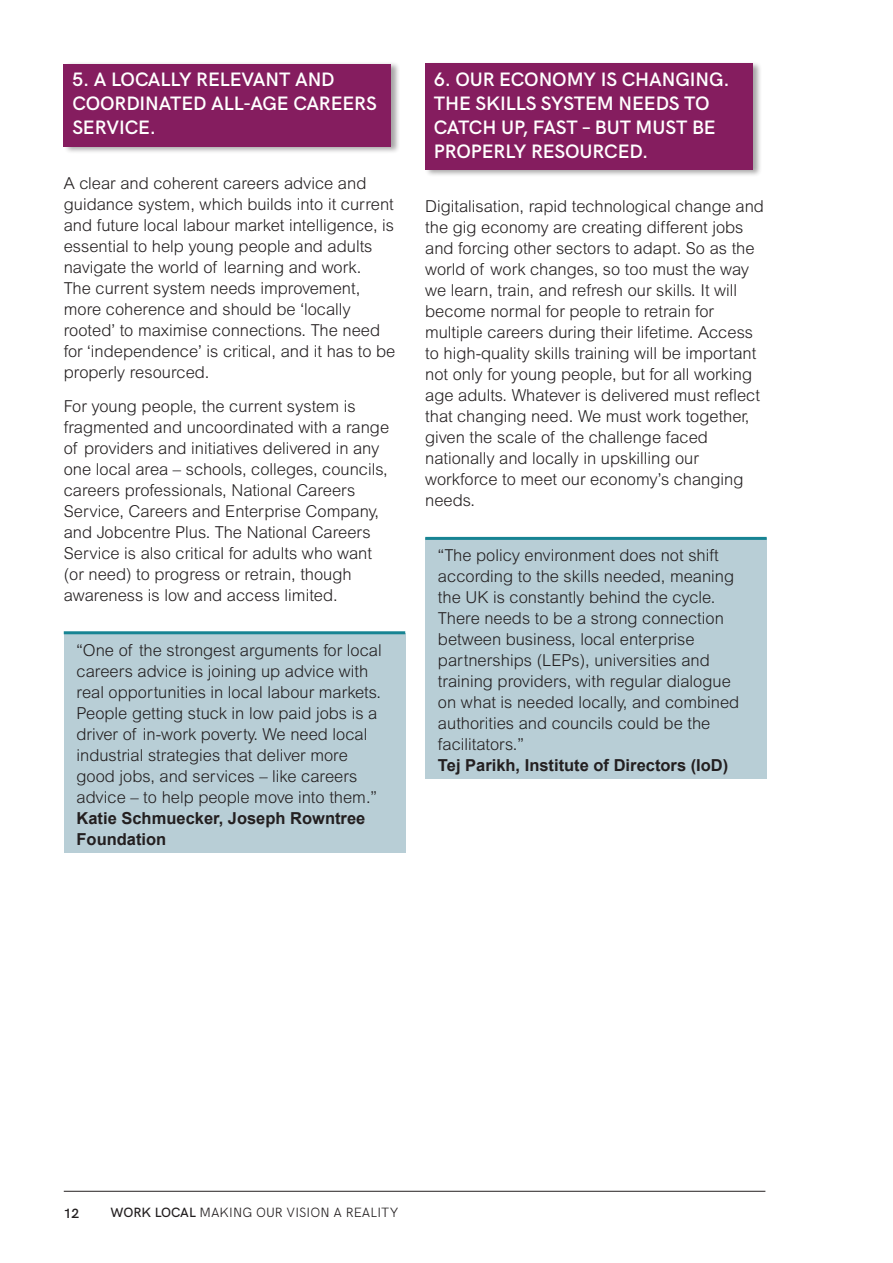
<style>
.page{position:relative;width:893px;height:1263px;background:#fff}
.page>*{position:absolute;margin:0;border:0;box-sizing:border-box;transform-origin:0 0}
.numbers{font:600 19.5px/24px "HK Grotesk";letter-spacing:-.005em;color:#fff}
.A4_Body{font:300 16.5px/21px "Arial MT Std";color:#231f20}
.BOX_OUT{font:300 16.5px/21px "Arial MT Std";color:#231f20}
.t1{font:300 13.5px "HK Grotesk";letter-spacing:.005em;color:#231f20}
.t2{font:600 13.5px "HK Grotesk";color:#231f20}
.s1{font-family:"Arial";font-weight:700}
.s2{font-weight:500}
</style>
<div class="page">
<hr style="left:64px;top:1191px;width:701px;height:1px;background:#231f20">
<div style="left:64px;top:633px;width:341px;height:219px;background:#b8ced6"></div>
<hr style="left:64px;top:631px;width:341px;height:3px;background:#178493">
<div style="left:63px;top:61px;width:337px;height:93px;background:#231f20;opacity:.4"></div>
<div style="left:64px;top:64px;width:327px;height:83px;background:#851d5f"></div>
<div style="left:425px;top:538px;width:342px;height:241px;background:#b8ced6"></div>
<hr style="left:425px;top:537px;width:342px;height:3px;background:#178493">
<div style="left:425px;top:61px;width:337px;height:116px;background:#231f20;opacity:.4"></div>
<div style="left:425px;top:64px;width:327px;height:106px;background:#851d5f"></div>
<p class="numbers" style="left:72px;top:66px;width:306px">5. A LOCALLY RELEVANT AND<br>COORDINATED ALL-AGE CAREERS<br>SERVICE.</p>
<p class="A4_Body" style="left:64px;top:172px;width:333px">A clear and coherent careers advice and guidance system, which builds into it current and future local labour market intelligence, is essential to help young people and adults navigate the world of learning and work.<br>The current system needs improvement, more coherence and should be ‘locally rooted’ to maximise connections. The need for ‘independence’ is critical, and it has to be properly resourced.</p>
<p class="A4_Body" style="left:64px;top:395px;width:327px">For young people, the current system is fragmented and uncoordinated with a range of providers and initiatives delivered in any one local area – schools, colleges, councils, careers professionals, National Careers Service, Careers and Enterprise Company, and Jobcentre Plus. The National Careers Service is also critical for adults who want (or need) to progress or retrain, though awareness is low and access limited.</p>
<p class="BOX_OUT" style="left:77px;top:639px;width:307px">“One of the strongest arguments for local careers advice is joining up advice with real opportunities in local labour markets.<br>People getting stuck in low paid jobs is a driver of in-work poverty. We need local industrial strategies that deliver more good jobs, and services – like careers advice – to help people move into them.” <span class="s1">Katie Schmuecker, Joseph Rowntree Foundation</span></p>
<p class="numbers" style="left:434px;top:66px;width:297px">6. OUR ECONOMY IS CHANGING.<br>THE SKILLS SYSTEM NEEDS TO<br>CATCH UP, FAST – BUT MUST BE<br>PROPERLY RESOURCED.</p>
<p class="A4_Body" style="left:425px;top:196px;width:340px">Digitalisation, rapid technological change and the gig economy are creating different jobs and forcing other sectors to adapt. So as the world of work changes, so too must the way we learn, train, and refresh our skills. It will become normal for people to retrain for multiple careers during their lifetime. Access to high-quality skills training will be important not only for young people, but for all working age adults. Whatever is delivered must reflect that changing need. We must work together, given the scale of the challenge faced nationally and locally in upskilling our workforce to meet our economy’s changing needs.</p>
<p class="BOX_OUT" style="left:438px;top:545px;width:303px">“The policy environment does not shift according to the skills needed, meaning the UK is constantly behind the cycle.<br>There needs to be a strong connection between business, local enterprise partnerships (LEPs), universities and training providers, with regular dialogue on what is needed locally, and combined authorities and councils could be the facilitators.”<br><span class="s1">Tej Parikh, Institute of Directors (IoD)</span></p>
<p class="t2" style="left:64px;top:1203px;width:17px">12</p>
<p class="t1" style="left:111px;top:1202px;width:289px"><span class="s2">WORK LOCAL</span> MAKING OUR VISION A REALITY</p>
</div>
